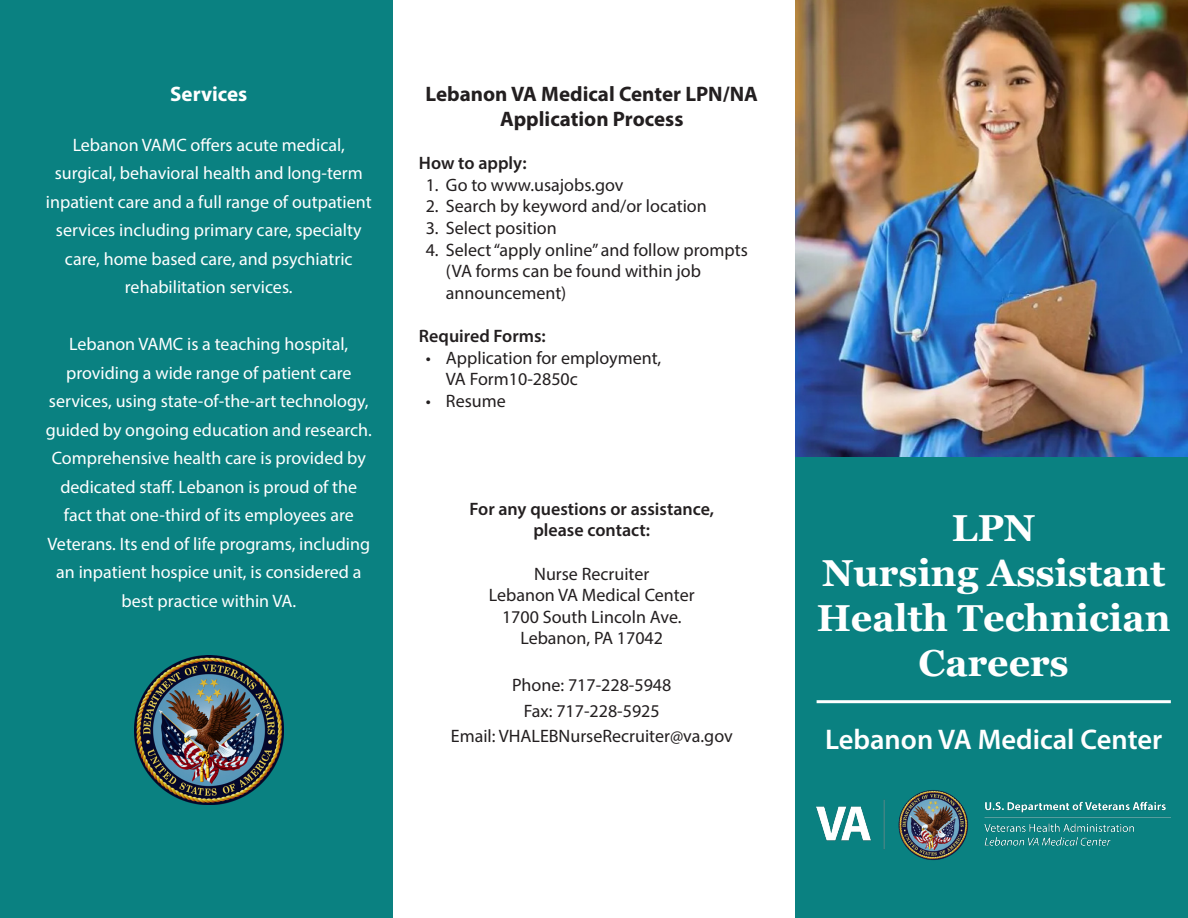
<style>
.page{position:relative;width:1188px;height:918px;background:#fff}
.page>*{position:absolute;margin:0;border:0;box-sizing:border-box;transform-origin:0 0}
.t1{font:700 37.5px/45px "Georgia";color:#fff;text-align:center}
.t2{font:600 28.5px "Myriad Pro";color:#fff}
.t3{font:700 21px/25.2px "Myriad Pro";color:#231f20;text-align:center}
.t4{font:700 21px "Myriad Pro";color:#fff}
.t5{font:18px/28.5px "Myriad Pro";color:#fff;text-align:center}
.t6{font:18px/21.6px "Myriad Pro";color:#231f20}
.t7{font:600 18px/21.6px "Myriad Pro";color:#231f20;text-align:center}
</style>
<div class="page">
<div style="left:795px;top:456px;width:393px;height:462px;background:#0a8181"></div>
<hr style="left:817px;top:700px;width:354px;height:3px;background:#fff">
<img style="left:817px;top:790px;width:354px;height:70px">
<div style="left:0;top:0;width:393px;height:918px;background:#0a8181"></div>
<img style="left:134px;top:655px;width:149px;height:150px">
<img style="left:795px;top:0;width:393px;height:456px">
<p class="t4" style="left:170px;top:80px;width:79px">Services</p>
<p class="t5" style="left:46px;top:130px;width:327px">Lebanon VAMC offers acute medical, surgical, behavioral health and long-term inpatient care and a full range of outpatient services including primary care, specialty care, home based care, and psychiatric rehabilitation services.</p>
<p class="t5" style="left:46px;top:330px;width:328px">Lebanon VAMC is a teaching hospital, providing a wide range of patient care services, using state-of-the-art technology, guided by ongoing education and research.<br>Comprehensive health care is provided by dedicated staff. Lebanon is proud of the fact that one-third of its employees are Veterans. Its end of life programs, including an inpatient hospice unit, is considered a best practice within VA.</p>
<p class="t3" style="left:426px;top:80px;width:334px">Lebanon VA Medical Center LPN/NA<br>Application Process</p>
<p class="t7" style="left:419px;top:152px;width:109px">How to apply:</p>
<p class="t6" style="left:426px;top:174px;width:199px">1. Go to www.usajobs.gov</p>
<p class="t6" style="left:426px;top:195px;width:283px">2. Search by keyword and/or location</p>
<p class="t6" style="left:426px;top:217px;width:133px">3. Select position</p>
<p class="t6" style="left:446px;top:238px;width:303px;text-indent:-20px">4. Select “apply online” and follow prompts (VA forms can be found within job announcement)</p>
<p class="t7" style="left:419px;top:325px;width:128px">Required Forms:</p>
<p class="t6" style="left:446px;top:346px;width:217px;text-indent:-20px">• Application for employment,<br>VA Form10-2850c</p>
<p class="t6" style="left:426px;top:390px;width:82px">• Resume</p>
<p class="t7" style="left:470px;top:497px;width:246px">For any questions or assistance, please contact:</p>
<p class="t6" style="left:534px;top:562px;width:117px">Nurse Recruiter</p>
<p class="t6" style="left:489px;top:584px;width:207px">Lebanon VA Medical Center</p>
<p class="t6" style="left:502px;top:606px;width:181px;text-align:center">1700 South Lincoln Ave.<br>Lebanon, PA 17042</p>
<p class="t6" style="left:512px;top:674px;width:161px">Phone: 717-228-5948</p>
<p class="t6" style="left:524px;top:700px;width:137px">Fax: 717-228-5925</p>
<p class="t6" style="left:451px;top:725px;width:283px">Email: VHALEBNurseRecruiter@va.gov</p>
<p class="t1" style="left:817px;top:505px;width:355px">LPN<br>Nursing Assistant<br>Health Technician<br>Careers</p>
<p class="t2" style="left:825px;top:721px;width:339px">Lebanon VA Medical Center</p>
</div>
